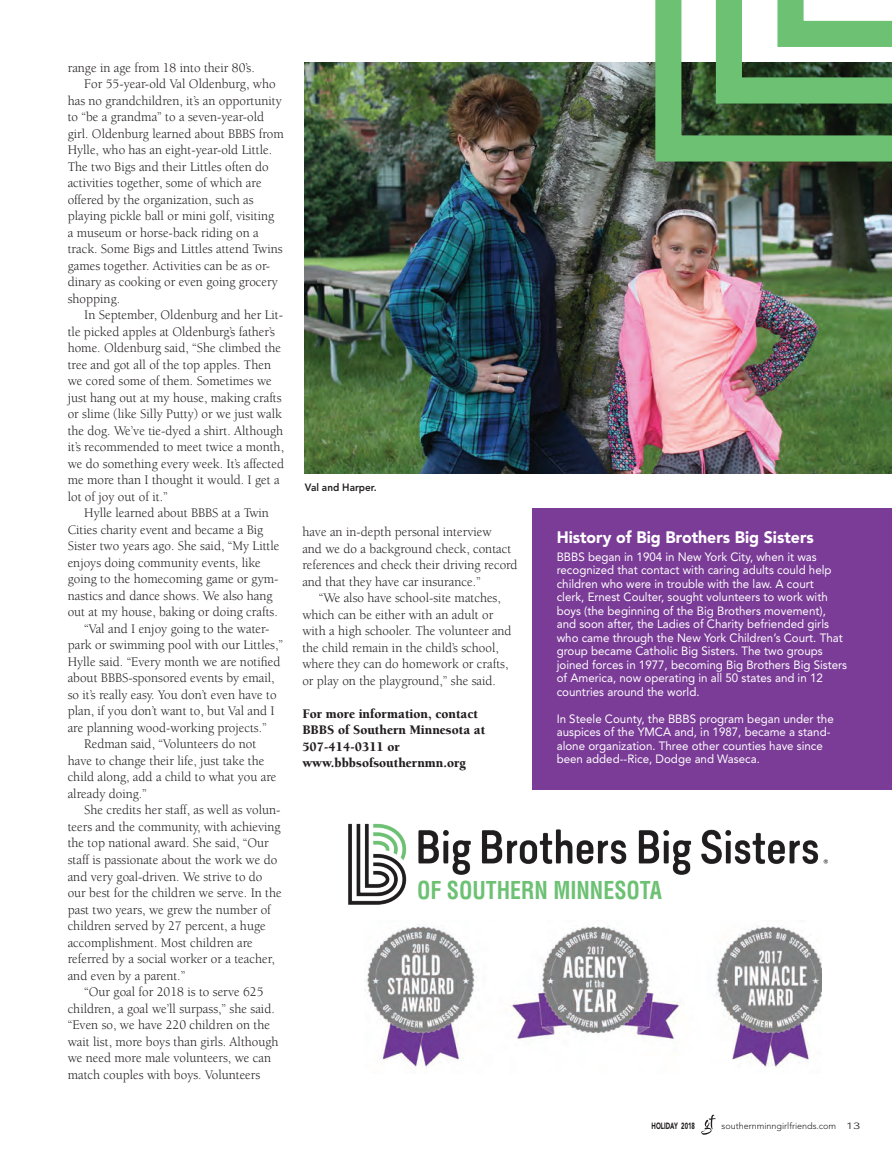
<style>
.page{position:relative;width:892px;height:1162px;background:#fff}
.page>*{position:absolute;margin:0;border:0;box-sizing:border-box;transform-origin:0 0}
.t1{font:700 condensed 24px "Helvetica LT Std";color:#6cc173;scale:.91 1}
.t2{font:900 16.5px "Avenir LT Std";color:#fff;scale:.96 1}
.t3{font:13.5px "Berkeley Std";color:#231f20}
.t4{font:900 13.5px/16.5px "Berkeley Std";color:#231f20}
.t5{font:12px/13.5px "Avenir LT Std";color:#fff;scale:.96 1}
.t6{font:800 10.5px "Avenir LT Std";color:#231f20;scale:.95 1}
.t7{font:300 9px "Avenir LT Std";color:#231f20}
.t8{font:900 9px "Avenir LT Std";color:#231f20;scale:.65 1}
</style>
<div class="page">
<div style="left:532px;top:508px;width:359px;height:281px;background:#7b3c97"></div>
<img style="left:305px;top:62px;width:586px;height:412px">
<img style="left:348px;top:823px;width:480px;height:82px">
<img style="left:365px;top:924px;width:456px;height:145px">
<svg style="left:701px;top:1114px;width:14px;height:21px"></svg>
<svg style="left:655px;top:0;width:237px;height:161px"></svg>
<p class="t3" style="left:68px;top:60px;width:189px">range in age from 18 into their 80’s.</p>
<p class="t3" style="left:84px;top:77px;width:193px">For 55-year-old Val Oldenburg, who</p>
<p class="t3" style="left:68px;top:93px;width:216px">has no grandchildren, it’s an opportunity</p>
<p class="t3" style="left:68px;top:110px;width:198px">to “be a grandma” to a seven-year-old</p>
<p class="t3" style="left:68px;top:126px;width:217px">girl. Oldenburg learned about BBBS from</p>
<p class="t3" style="left:68px;top:143px;width:206px">Hylle, who has an eight-year-old Little.</p>
<p class="t3" style="left:68px;top:159px;width:202px">The two Bigs and their Littles often do</p>
<p class="t3" style="left:68px;top:176px;width:195px">activities together, some of which are</p>
<p class="t3" style="left:68px;top:192px;width:187px">offered by the organization, such as</p>
<p class="t3" style="left:68px;top:209px;width:208px">playing pickle ball or mini golf, visiting</p>
<p class="t3" style="left:68px;top:225px;width:192px">a museum or horse-back riding on a</p>
<p class="t3" style="left:68px;top:242px;width:216px">track. Some Bigs and Littles attend Twins</p>
<p class="t3" style="left:68px;top:258px;width:204px">games together. Activities can be as or-</p>
<p class="t3" style="left:68px;top:275px;width:211px">dinary as cooking or even going grocery</p>
<p class="t3" style="left:68px;top:291px;width:54px">shopping.</p>
<p class="t3" style="left:84px;top:308px;width:200px">In September, Oldenburg and her Lit-</p>
<p class="t3" style="left:68px;top:324px;width:209px">tle picked apples at Oldenburg’s father’s</p>
<p class="t3" style="left:68px;top:341px;width:215px">home. Oldenburg said, “She climbed the</p>
<p class="t3" style="left:68px;top:357px;width:205px">tree and got all of the top apples. Then</p>
<p class="t3" style="left:68px;top:374px;width:206px">we cored some of them. Sometimes we</p>
<p class="t3" style="left:68px;top:390px;width:215px">just hang out at my house, making crafts</p>
<p class="t3" style="left:68px;top:407px;width:216px">or slime (like Silly Putty) or we just walk</p>
<p class="t3" style="left:68px;top:423px;width:217px">the dog. We’ve tie-dyed a shirt. Although</p>
<p class="t3" style="left:68px;top:440px;width:218px">it’s recommended to meet twice a month,</p>
<p class="t3" style="left:68px;top:456px;width:218px">we do something every week. It’s affected</p>
<p class="t3" style="left:68px;top:473px;width:213px">me more than I thought it would. I get a</p>
<p class="t3" style="left:68px;top:489px;width:101px">lot of joy out of it.”</p>
<p class="t3" style="left:84px;top:506px;width:186px">Hylle learned about BBBS at a Twin</p>
<p class="t3" style="left:68px;top:522px;width:197px">Cities charity event and became a Big</p>
<p class="t3" style="left:68px;top:539px;width:213px">Sister two years ago. She said, “My Little</p>
<p class="t3" style="left:68px;top:555px;width:194px">enjoys doing community events, like</p>
<p class="t3" style="left:68px;top:572px;width:212px">going to the homecoming game or gym-</p>
<p class="t3" style="left:68px;top:588px;width:206px">nastics and dance shows. We also hang</p>
<p class="t3" style="left:68px;top:605px;width:211px">out at my house, baking or doing crafts.</p>
<p class="t3" style="left:84px;top:621px;width:187px">“Val and I enjoy going to the water-</p>
<p class="t3" style="left:68px;top:638px;width:217px">park or swimming pool with our Littles,”</p>
<p class="t3" style="left:68px;top:654px;width:214px">Hylle said. “Every month we are notified</p>
<p class="t3" style="left:68px;top:671px;width:208px">about BBBS-sponsored events by email,</p>
<p class="t3" style="left:68px;top:687px;width:210px">so it’s really easy. You don’t even have to</p>
<p class="t3" style="left:68px;top:704px;width:208px">plan, if you don’t want to, but Val and I</p>
<p class="t3" style="left:68px;top:720px;width:200px">are planning wood-working projects.”</p>
<p class="t3" style="left:84px;top:737px;width:173px">Redman said, “Volunteers do not</p>
<p class="t3" style="left:68px;top:753px;width:198px">have to change their life, just take the</p>
<p class="t3" style="left:68px;top:770px;width:210px">child along, add a child to what you are</p>
<p class="t3" style="left:68px;top:786px;width:81px">already doing.”</p>
<p class="t3" style="left:84px;top:803px;width:198px">She credits her staff, as well as volun-</p>
<p class="t3" style="left:68px;top:819px;width:214px">teers and the community, with achieving</p>
<p class="t3" style="left:68px;top:836px;width:202px">the top national award. She said, “Our</p>
<p class="t3" style="left:68px;top:852px;width:211px">staff is passionate about the work we do</p>
<p class="t3" style="left:68px;top:869px;width:196px">and very goal-driven. We strive to do</p>
<p class="t3" style="left:68px;top:885px;width:215px">our best for the children we serve. In the</p>
<p class="t3" style="left:68px;top:902px;width:205px">past two years, we grew the number of</p>
<p class="t3" style="left:68px;top:918px;width:199px">children served by 27 percent, a huge</p>
<p class="t3" style="left:68px;top:935px;width:186px">accomplishment. Most children are</p>
<p class="t3" style="left:68px;top:951px;width:209px">referred by a social worker or a teacher,</p>
<p class="t3" style="left:68px;top:968px;width:119px">and even by a parent.”</p>
<p class="t3" style="left:84px;top:984px;width:181px">“Our goal for 2018 is to serve 625</p>
<p class="t3" style="left:68px;top:1001px;width:208px">children, a goal we’ll surpass,” she said.</p>
<p class="t3" style="left:68px;top:1017px;width:204px">“Even so, we have 220 children on the</p>
<p class="t3" style="left:68px;top:1034px;width:212px">wait list, more boys than girls. Although</p>
<p class="t3" style="left:68px;top:1050px;width:205px">we need more male volunteers, we can</p>
<p class="t3" style="left:68px;top:1067px;width:194px">match couples with boys. Volunteers</p>
<p class="t6" style="left:305px;top:481px;width:77px">Val and Harper.</p>
<p class="t3" style="left:302px;top:524px;width:191px">have an in-depth personal interview</p>
<p class="t3" style="left:302px;top:541px;width:210px">and we do a background check, contact</p>
<p class="t3" style="left:302px;top:557px;width:217px">references and check their driving record</p>
<p class="t3" style="left:302px;top:574px;width:180px">and that they have car insurance.”</p>
<p class="t3" style="left:319px;top:590px;width:183px">“We also have school-site matches,</p>
<p class="t3" style="left:302px;top:607px;width:192px">which can be either with an adult or</p>
<p class="t3" style="left:302px;top:623px;width:211px">with a high schooler. The volunteer and</p>
<p class="t3" style="left:302px;top:640px;width:198px">the child remain in the child’s school,</p>
<p class="t3" style="left:302px;top:656px;width:207px">where they can do homework or crafts,</p>
<p class="t3" style="left:302px;top:673px;width:195px">or play on the playground,” she said.</p>
<p class="t4" style="left:302px;top:705px;width:184px">For more information, contact<br>BBBS of Southern Minnesota at<br>507-414-0311 or www.bbbsofsouthernmn.org</p>
<p class="t2" style="left:556px;top:527px;width:269px">History of Big Brothers Big Sisters</p>
<p class="t5" style="left:556px;top:550px;width:304px">BBBS began in 1904 in New York City, when it was recognized that contact with caring adults could help children who were in trouble with the law. A court<br>clerk, Ernest Coulter, sought volunteers to work with boys (the beginning of the Big Brothers movement), and soon after, the Ladies of Charity befriended girls who came through the New York Children’s Court. That group became Catholic Big Sisters. The two groups joined forces in 1977, becoming Big Brothers Big Sisters of America, now operating in all 50 states and in 12 countries around the world.</p>
<p class="t5" style="left:556px;top:712px;width:290px">In Steele County, the BBBS program began under the auspices of the YMCA and, in 1987, became a stand&shy;alone organization. Three other counties have since been added--Rice, Dodge and Waseca.</p>
<p class="t1" style="left:417px;top:875px;width:270px">OF SOUTHERN MINNESOTA</p>
<p class="t8" style="left:651px;top:1119px;width:68px">HOLIDAY 2018</p>
<p class="t7" style="left:721px;top:1119px;width:140px">southernminngirlfriends.com 13</p>
</div>
